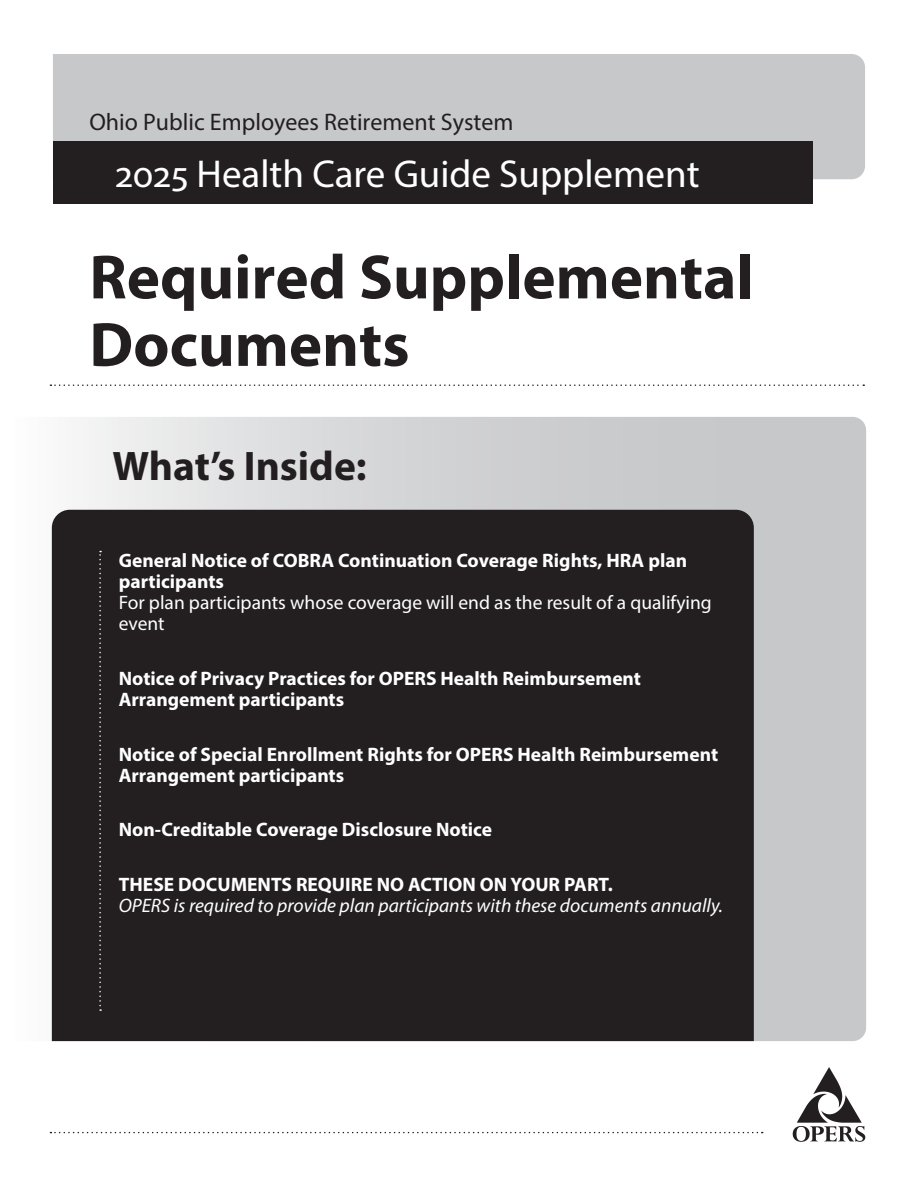
<style>
.page{position:relative;width:918px;height:1188px;background:#fff}
.page>*{position:absolute;margin:0;border:0;box-sizing:border-box;transform-origin:0 0}
.t1{font:700 63px/67.5px "Myriad Pro";color:#231f20}
.t2{font:700 41.4px "Myriad Pro";color:#231f20}
.t3{font:39px "Myriad Pro";color:#fff}
.t4{font:24px "Myriad Pro";color:#231f20}
.t5{font:700 19.5px/21px "Myriad Pro";color:#fff}
.t6{font:19.5px/21px "Myriad Pro";color:#fff}
.t7{font:italic 19.5px "Myriad Pro";color:#fff}
</style>
<div class="page">
<svg style="left:50px;top:384px;width:814px;height:2px"></svg>
<svg style="left:51px;top:417px;width:815px;height:624px;background:#cecfd1"></svg>
<div style="left:52px;top:510px;width:702px;height:531px;background:#231f20"></div>
<svg style="left:99px;top:551px;width:2px;height:460px"></svg>
<svg style="left:793px;top:1067px;width:72px;height:75px"></svg>
<svg style="left:50px;top:1132px;width:713px;height:1px"></svg>
<div style="left:53px;top:54px;width:812px;height:125px;background:#c7c8ca"></div>
<div style="left:53px;top:141px;width:759px;height:63px;background:#231f20"></div>
<p class="t4" style="left:89px;top:108px;width:426px">Ohio Public Employees Retirement System</p>
<h3 class="t3" style="left:116px;top:149px;width:586px">2025 Health Care Guide Supplement</h3>
<h1 class="t1" style="left:89px;top:241px;width:666px">Required Supplemental<br>Documents</h1>
<p class="t2" style="left:112px;top:439px;width:256px">What’s Inside:</p>
<p class="t5" style="left:119px;top:549px;width:570px">General Notice of COBRA Continuation Coverage Rights, HRA plan participants</p>
<p class="t6" style="left:119px;top:592px;width:595px">For plan participants whose coverage will end as the result of a qualifying event</p>
<p class="t5" style="left:119px;top:667px;width:524px">Notice of Privacy Practices for OPERS Health Reimbursement<br>Arrangement participants</p>
<p class="t5" style="left:119px;top:743px;width:601px">Notice of Special Enrollment Rights for OPERS Health Reimbursement<br>Arrangement participants</p>
<p class="t5" style="left:119px;top:819px;width:375px">Non-Creditable Coverage Disclosure Notice</p>
<p class="t5" style="left:119px;top:873px;width:495px">THESE DOCUMENTS REQUIRE NO ACTION ON YOUR PART.</p>
<p class="t7" style="left:119px;top:894px;width:606px">OPERS is required to provide plan participants with these documents annually.</p>
</div>
